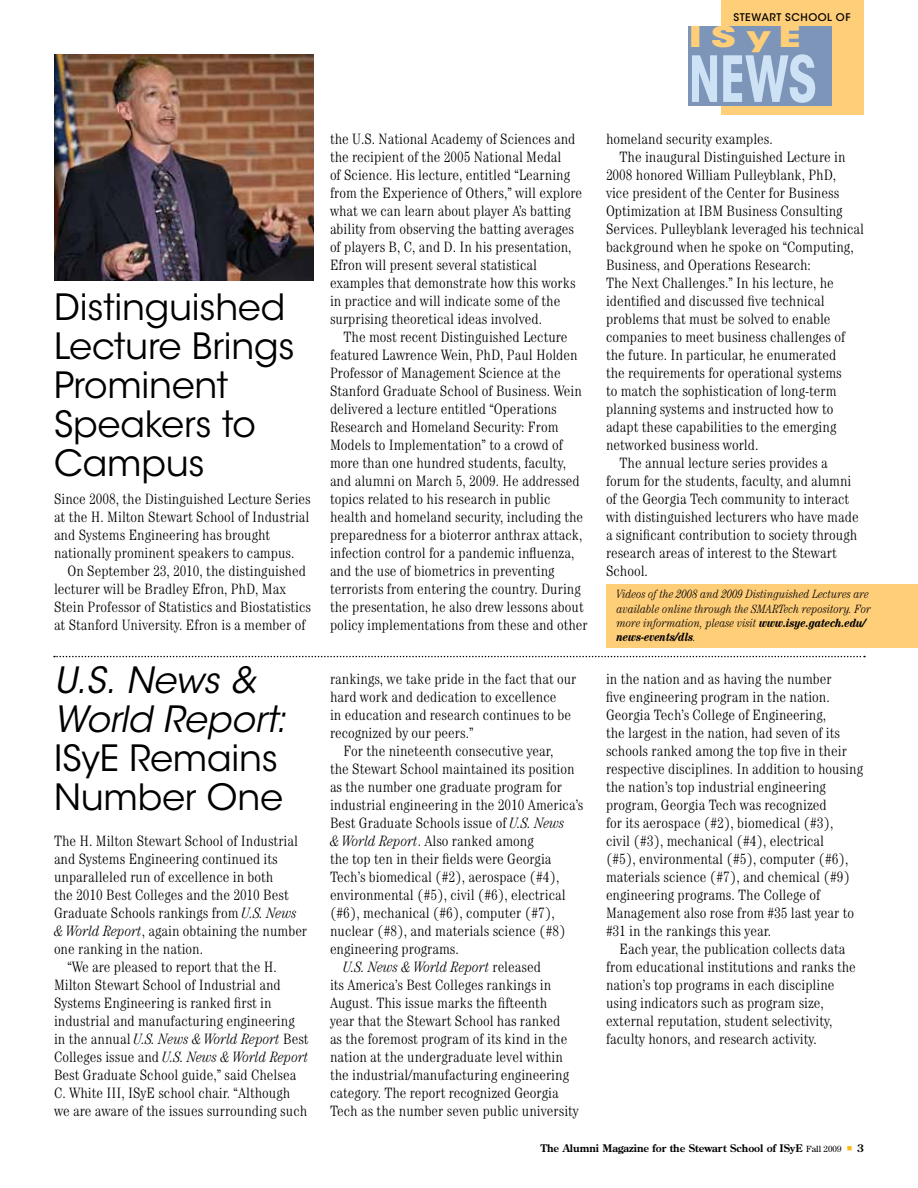
<style>
.page{position:relative;width:918px;height:1188px;background:#fff}
.page>*{position:absolute;margin:0;border:0;box-sizing:border-box;transform-origin:0 0}
.t1{font:700 condensed 63px "ITC Avant Garde Std";color:#cee2f5;scale:.83 1}
.t2{font:36px/39px "ITC Avant Garde Std";letter-spacing:-.005em;color:#000}
.t3{font:italic 36px/39px "ITC Avant Garde Std";color:#000}
.t4{font:700 28.5px "ITC Avant Garde Std";color:#ffce79;scale:1.51 1}
.t5{font:300 condensed 15px/18px "Century Std";color:#000}
.t6{font:italic 300 condensed 15px "Century Std";color:#000}
.t7{font:italic 300 condensed 12px/14.4px "Century Std";color:#000}
.t8{font:700 10.5px "Century Old Style Std";color:#000}
.t9{font:500 10.5px "ITC Avant Garde Std";letter-spacing:.05em;color:#000}
.s1{font-style:italic}
.s2{font-style:normal}
.s3{font-weight:700}
.s4{font-family:"Century Std";font-weight:400;font-size:9px}
.s5{color:#fdb913}
</style>
<div class="page">
<div style="left:606px;top:585px;width:312px;height:63px;background:#ffce79"></div>
<img style="left:54px;top:54px;width:259px;height:226px">
<svg style="left:54px;top:656px;width:811px;height:1px"></svg>
<div style="left:721px;top:0;width:143px;height:115px;background:#ffce79"></div>
<div style="left:689px;top:26px;width:143px;height:42px;background:#7d95b8"></div>
<div style="left:688px;top:58px;width:144px;height:48px;background:#7d95b8"></div>
<h2 class="t2" style="left:54px;top:288px;width:242px">Distinguished<br>Lecture Brings<br>Prominent<br>Speakers to<br>Campus</h2>
<p class="t5" style="left:54px;top:490px;width:258px">Since 2008, the Distinguished Lecture Series at the H. Milton Stewart School of Industrial and Systems Engineering has brought nationally prominent speakers to campus.</p>
<p class="t5" style="left:54px;top:562px;width:259px;text-indent:14px">On September 23, 2010, the distinguished lecturer will be Bradley Efron, PhD, Max Stein Professor of Statistics and Biostatistics at Stanford University. Efron is a member of</p>
<h2 class="t3" style="left:54px;top:661px;width:233px">U.S. News &amp;<br>World Report:</h2>
<h2 class="t2" style="left:54px;top:739px;width:230px">ISyE Remains<br>Number One</h2>
<p class="t5" style="left:54px;top:832px;width:246px">The H. Milton Stewart School of Industrial</p>
<p class="t5" style="left:54px;top:850px;width:225px">and Systems Engineering continued its</p>
<p class="t5" style="left:54px;top:868px;width:221px">unparalleled run of excellence in both</p>
<p class="t5" style="left:54px;top:886px;width:236px">the 2010 Best Colleges and the 2010 Best</p>
<p class="t5" style="left:54px;top:904px;width:244px">Graduate Schools rankings from <span class="s1">U.S. News</span></p>
<p class="t5" style="left:54px;top:922px;width:255px"><span class="s1">&amp; World Report</span>, again obtaining the number</p>
<p class="t5" style="left:54px;top:940px;width:151px">one ranking in the nation.</p>
<p class="t5" style="left:68px;top:958px;width:211px">“We are pleased to report that the H.</p>
<p class="t5" style="left:54px;top:976px;width:228px">Milton Stewart School of Industrial and</p>
<p class="t5" style="left:54px;top:994px;width:219px">Systems Engineering is ranked first in</p>
<p class="t5" style="left:54px;top:1012px;width:242px">industrial and manufacturing engineering</p>
<p class="t6" style="left:54px;top:1030px;width:256px"><span class="s2">in the annual</span> U.S. News &amp; World Report <span class="s2">Best</span></p>
<p class="t6" style="left:54px;top:1048px;width:256px"><span class="s2">Colleges issue and</span> U.S. News &amp; World Report</p>
<p class="t5" style="left:54px;top:1066px;width:244px">Best Graduate School guide,” said Chelsea</p>
<p class="t5" style="left:54px;top:1084px;width:238px">C. White III, ISyE school chair. “Although</p>
<p class="t5" style="left:54px;top:1102px;width:255px">we are aware of the issues surrounding such</p>
<p class="t5" style="left:330px;top:130px;width:254px">the U.S. National Academy of Sciences and the recipient of the 2005 National Medal<br>of Science. His lecture, entitled “Learning from the Experience of Others,” will explore what we can learn about player A’s batting ability from observing the batting averages of players B, C, and D. In his presentation, Efron will present several statistical examples that demonstrate how this works in practice and will indicate some of the surprising theoretical ideas involved.</p>
<p class="t5" style="left:330px;top:328px;width:259px;text-indent:14px">The most recent Distinguished Lecture featured Lawrence Wein, PhD, Paul Holden Professor of Management Science at the Stanford Graduate School of Business. Wein delivered a lecture entitled “Operations Research and Homeland Security: From Models to Implementation” to a crowd of more than one hundred students, faculty, and alumni on March 5, 2009. He addressed topics related to his research in public health and homeland security, including the preparedness for a bioterror anthrax attack, infection control for a pandemic influenza, and the use of biometrics in preventing terrorists from entering the country. During the presentation, he also drew lessons about policy implementations from these and other</p>
<p class="t5" style="left:330px;top:670px;width:248px">rankings, we take pride in the fact that our</p>
<p class="t5" style="left:330px;top:688px;width:228px">hard work and dedication to excellence</p>
<p class="t5" style="left:330px;top:706px;width:243px">in education and research continues to be</p>
<p class="t5" style="left:330px;top:724px;width:145px">recognized by our peers.”</p>
<p class="t5" style="left:344px;top:742px;width:211px">For the nineteenth consecutive year,</p>
<p class="t5" style="left:330px;top:760px;width:246px">the Stewart School maintained its position</p>
<p class="t5" style="left:330px;top:778px;width:234px">as the number one graduate program for</p>
<p class="t5" style="left:330px;top:796px;width:255px">industrial engineering in the 2010 America’s</p>
<p class="t5" style="left:330px;top:814px;width:236px">Best Graduate Schools issue of <span class="s1">U.S. News</span></p>
<p class="t5" style="left:330px;top:832px;width:205px"><span class="s1">&amp; World Report</span>. Also ranked among</p>
<p class="t5" style="left:330px;top:850px;width:223px">the top ten in their fields were Georgia</p>
<p class="t5" style="left:330px;top:868px;width:231px">Tech’s biomedical (#2), aerospace (#4),</p>
<p class="t5" style="left:330px;top:886px;width:237px">environmental (#5), civil (#6), electrical</p>
<p class="t5" style="left:330px;top:904px;width:226px">(#6), mechanical (#6), computer (#7),</p>
<p class="t5" style="left:330px;top:922px;width:237px">nuclear (#8), and materials science (#8)</p>
<p class="t5" style="left:330px;top:940px;width:130px">engineering programs.</p>
<p class="t6" style="left:344px;top:958px;width:199px">U.S. News &amp; World Report <span class="s2">released</span></p>
<p class="t5" style="left:330px;top:976px;width:223px">its America’s Best Colleges rankings in</p>
<p class="t5" style="left:330px;top:994px;width:219px">August. This issue marks the fifteenth</p>
<p class="t5" style="left:330px;top:1012px;width:232px">year that the Stewart School has ranked</p>
<p class="t5" style="left:330px;top:1030px;width:239px">as the foremost program of its kind in the</p>
<p class="t5" style="left:330px;top:1048px;width:234px">nation at the undergraduate level within</p>
<p class="t5" style="left:330px;top:1066px;width:241px">the industrial/manufacturing engineering</p>
<p class="t5" style="left:330px;top:1084px;width:230px">category. The report recognized Georgia</p>
<p class="t5" style="left:330px;top:1102px;width:250px">Tech as the number seven public university</p>
<p class="t9" style="left:733px;top:10px;width:119px">STEWART SCHOOL OF</p>
<h1 class="t1" style="left:688px;top:39px;width:156px">NEWS</h1>
<h3 class="t4" style="left:689px;top:18px;width:76px">ISyE</h3>
<p class="t5" style="left:606px;top:130px;width:168px">homeland security examples.</p>
<p class="t5" style="left:620px;top:148px;width:228px">The inaugural Distinguished Lecture in</p>
<p class="t5" style="left:606px;top:166px;width:232px">2008 honored William Pulleyblank, PhD,</p>
<p class="t5" style="left:606px;top:184px;width:235px">vice president of the Center for Business</p>
<p class="t5" style="left:606px;top:202px;width:238px">Optimization at IBM Business Consulting</p>
<p class="t5" style="left:606px;top:220px;width:259px">Services. Pulleyblank leveraged his technical</p>
<p class="t5" style="left:606px;top:238px;width:249px">background when he spoke on “Computing,</p>
<p class="t5" style="left:606px;top:256px;width:206px">Business, and Operations Research:</p>
<p class="t5" style="left:606px;top:274px;width:229px">The Next Challenges.” In his lecture, he</p>
<p class="t5" style="left:606px;top:292px;width:220px">identified and discussed five technical</p>
<p class="t5" style="left:606px;top:310px;width:226px">problems that must be solved to enable</p>
<p class="t5" style="left:606px;top:328px;width:241px">companies to meet business challenges of</p>
<p class="t5" style="left:606px;top:346px;width:232px">the future. In particular, he enumerated</p>
<p class="t5" style="left:606px;top:364px;width:237px">the requirements for operational systems</p>
<p class="t5" style="left:606px;top:382px;width:232px">to match the sophistication of long-term</p>
<p class="t5" style="left:606px;top:400px;width:229px">planning systems and instructed how to</p>
<p class="t5" style="left:606px;top:418px;width:232px">adapt these capabilities to the emerging</p>
<p class="t5" style="left:606px;top:436px;width:154px">networked business world.</p>
<p class="t5" style="left:620px;top:454px;width:210px">The annual lecture series provides a</p>
<p class="t5" style="left:606px;top:472px;width:247px">forum for the students, faculty, and alumni</p>
<p class="t5" style="left:606px;top:490px;width:245px">of the Georgia Tech community to interact</p>
<p class="t5" style="left:606px;top:508px;width:254px">with distinguished lecturers who have made</p>
<p class="t5" style="left:606px;top:526px;width:253px">a significant contribution to society through</p>
<p class="t5" style="left:606px;top:544px;width:232px">research areas of interest to the Stewart</p>
<p class="t5" style="left:606px;top:562px;width:43px">School.</p>
<p class="t7" style="left:617px;top:587px;width:256px">Videos of the 2008 and 2009 Distinguished Lectures are available online through the SMARTech repository. For more information, please visit <span class="s3">www.isye.gatech.edu/ news-events/dls</span>.</p>
<p class="t5" style="left:606px;top:670px;width:259px">in the nation and as having the number<br>five engineering program in the nation.<br>Georgia Tech’s College of Engineering,<br>the largest in the nation, had seven of its schools ranked among the top five in their respective disciplines. In addition to housing the nation’s top industrial engineering program, Georgia Tech was recognized<br>for its aerospace (#2), biomedical (#3),<br>civil (#3), mechanical (#4), electrical<br>(#5), environmental (#5), computer (#6), materials science (#7), and chemical (#9) engineering programs. The College of Management also rose from #35 last year to #31 in the rankings this year.</p>
<p class="t5" style="left:606px;top:940px;width:251px;text-indent:14px">Each year, the publication collects data from educational institutions and ranks the nation’s top programs in each discipline using indicators such as program size, external reputation, student selectivity, faculty honors, and research activity.</p>
<p class="t8" style="left:541px;top:1141px;width:325px">The Alumni Magazine for the Stewart School of ISyE <span class="s4">Fall 2009</span> <span class="s5">■</span> 3</p>
</div>
